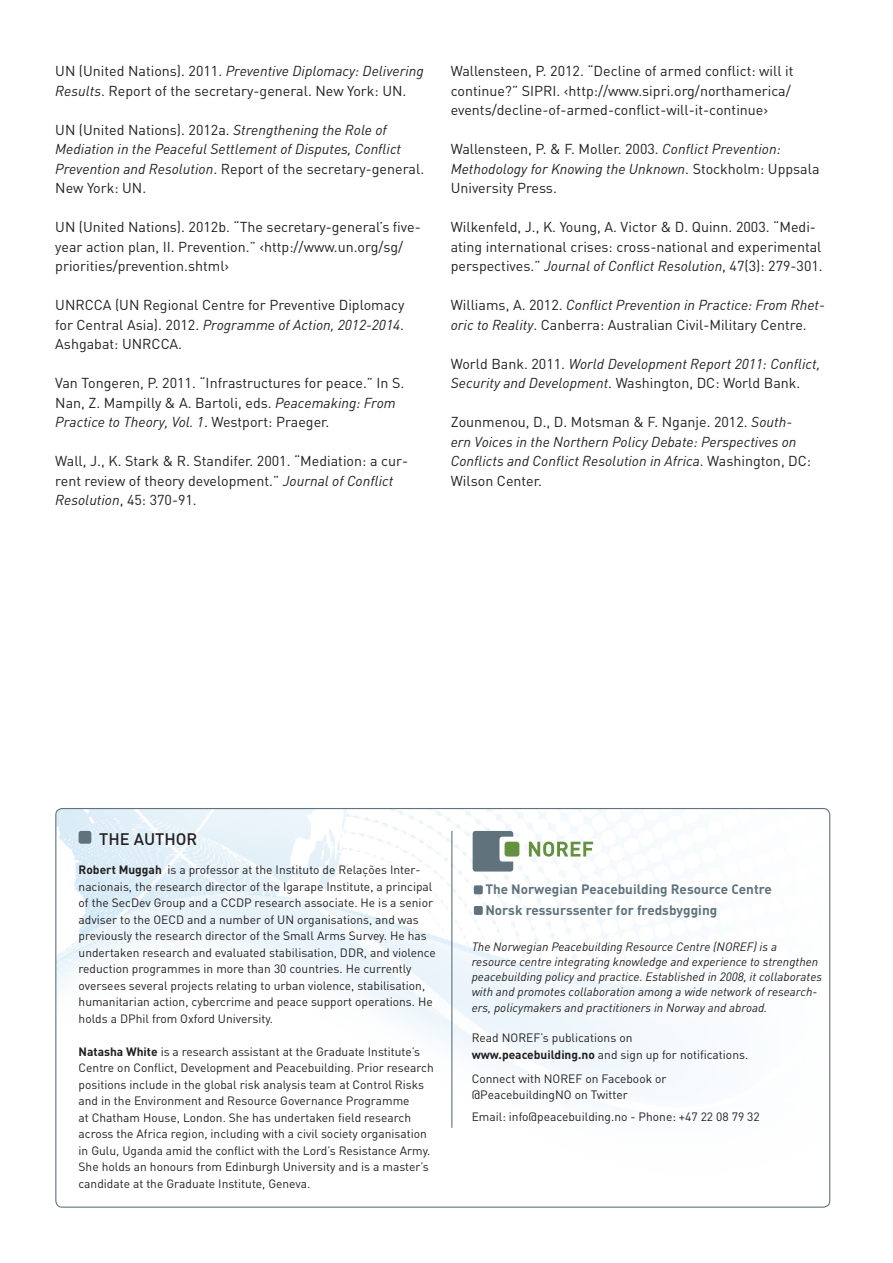
<style>
.page{position:relative;width:893px;height:1263px;background:#fff}
.page>*{position:absolute;margin:0;border:0;box-sizing:border-box;transform-origin:0 0}
.t1{font:500 16.5px "DIN";color:#231f20}
.t2{font:14.25px/19.5px "DIN";color:#231f20}
.t3{font:italic 14.25px/19.5px "DIN";color:#231f20}
.t4{font:700 13.5px/21px "DIN";color:#60737d}
.t5{font:12px/16.5px "DIN";color:#231f20}
.t6{font:italic 12px/15px "DIN";color:#231f20}
.s1{font-style:italic}
.s2{font-style:normal}
.s3{font-weight:700}
</style>
<div class="page">
<img style="left:57px;top:808px;width:773px;height:398px">
<hr style="left:451px;top:831px;width:1px;height:297px;background:#60737d">
<div style="left:79px;top:831px;width:12px;height:13px;background:#60737d;border-radius:2px"></div>
<svg style="left:529px;top:841px;width:64px;height:16px"></svg>
<div style="left:473px;top:831px;width:40px;height:40px;background:#60737d;border-radius:3px"></div>
<svg style="left:499px;top:837px;width:25px;height:24px"></svg>
<div style="left:505px;top:842px;width:14px;height:14px;background:#63913e;border-radius:3px"></div>
<div style="left:474px;top:885px;width:9px;height:9px;background:#60737d;border-radius:2px"></div>
<div style="left:474px;top:906px;width:9px;height:9px;background:#60737d;border-radius:2px"></div>
<p class="t2" style="left:55px;top:61px;width:370px">UN (United Nations). 2011. <span class="s1">Preventive Diplomacy: Delivering<br>Results</span>. Report of the secretary-general. New York: UN.</p>
<p class="t3" style="left:55px;top:119px;width:370px"><span class="s2">UN (United Nations). 2012a.</span> Strengthening the Role of Mediation in the Peaceful Settlement of Disputes, Conflict Prevention and Resolution<span class="s2">. Report of the secretary-general.<br>New York: UN.</span></p>
<p class="t2" style="left:55px;top:217px;width:367px">UN (United Nations). 2012b. “The secretary-general’s five&shy;year action plan, II. Prevention.” ‹http://www.un.org/sg/ priorities/prevention.shtml›</p>
<p class="t2" style="left:55px;top:295px;width:351px;text-align:justify">UNRCCA (UN Regional Centre for Preventive Diplomacy for Central Asia). 2012. <span class="s1">Programme of Action, 2012-2014</span>.<br>Ashgabat: UNRCCA.</p>
<p class="t2" style="left:55px;top:373px;width:351px">Van Tongeren, P. 2011. “Infrastructures for peace.” In S.<br>Nan, Z. Mampilly &amp; A. Bartoli, eds. <span class="s1">Peacemaking: From<br>Practice to Theory, Vol. 1</span>. Westport: Praeger.</p>
<p class="t2" style="left:55px;top:451px;width:354px">Wall, J., K. Stark &amp; R. Standifer. 2001. “Mediation: a cur&shy;rent review of theory development.” <span class="s1">Journal of Conflict<br>Resolution</span>, 45: 370-91.</p>
<p class="t2" style="left:451px;top:61px;width:344px">Wallensteen, P. 2012. “Decline of armed conflict: will it continue?” SIPRI. ‹http://www.sipri.org/northamerica/ events/decline-of-armed-conflict-will-it-continue›</p>
<p class="t2" style="left:451px;top:139px;width:370px">Wallensteen, P. &amp; F. Moller. 2003. <span class="s1">Conflict Prevention:<br>Methodology for Knowing the Unknown</span>. Stockholm: Uppsala<br>University Press.</p>
<p class="t2" style="left:451px;top:217px;width:373px">Wilkenfeld, J., K. Young, A. Victor &amp; D. Quinn. 2003. “Medi&shy;ating international crises: cross-national and experimental perspectives.” <span class="s1">Journal of Conflict Resolution</span>, 47(3): 279-301.</p>
<p class="t2" style="left:451px;top:295px;width:376px">Williams, A. 2012. <span class="s1">Conflict Prevention in Practice: From Rhet&shy;oric to Reality</span>. Canberra: Australian Civil-Military Centre.</p>
<p class="t3" style="left:451px;top:353px;width:371px"><span class="s2">World Bank. 2011.</span> World Development Report 2011: Conflict,<br>Security and Development<span class="s2">. Washington, DC: World Bank.</span></p>
<p class="t3" style="left:451px;top:412px;width:362px"><span class="s2">Zounmenou, D., D. Motsman &amp; F. Nganje. 2012.</span> South&shy;ern Voices in the Northern Policy Debate: Perspectives on Conflicts and Conflict Resolution in Africa<span class="s2">. Washington, DC:<br>Wilson Center.</span></p>
<h1 class="t1" style="left:99px;top:828px;width:46px">THE AUT</h1>
<h1 class="t1" style="left:164px;top:828px;width:31px">HOR</h1>
<p class="t5" style="left:79px;top:861px;width:359px"><span class="s3">Robert Muggah</span> is a professor at the Instituto de Relações Inter&shy;nacionais, the research director of the Igarape Institute, a principal of the SecDev Group and a CCDP research associate. He is a senior adviser to the OECD and a number of UN organisations, and was previously the research director of the Small Arms Survey. He has undertaken research and evaluated stabilisation, DDR, and violence reduction programmes in more than 30 countries. He currently oversees several projects relating to urban violence, stabilisation, humanitarian action, cybercrime and peace support operations. He holds a DPhil from Oxford University.</p>
<p class="t5" style="left:79px;top:1043px;width:357px"><span class="s3">Natasha White</span> is a research assistant at the Graduate Institute’s Centre on Conflict, Development and Peacebuilding. Prior research positions include in the global risk analysis team at Control Risks and in the Environment and Resource Governance Programme<br>at Chatham House, London. She has undertaken field research across the Africa region, including with a civil society organisation in Gulu, Uganda amid the conflict with the Lord’s Resistance Army.<br>She holds an honours from Edinburgh University and is a master’s candidate at the Graduate Institute, Geneva.</p>
<p class="t4" style="left:485px;top:878px;width:288px">The Norwegian Peacebuilding Resource Centre<br>Norsk ressurssenter for fredsbygging</p>
<p class="t6" style="left:472px;top:939px;width:352px">The Norwegian Peacebuilding Resource Centre (NOREF) is a resource centre integrating knowledge and experience to strengthen peacebuilding policy and practice. Established in 2008, it collaborates with and promotes collaboration among a wide network of research-</p>
<p class="t6" style="left:472px;top:1000px;width:297px">ers, policymakers and practitioners in Norway and abroad.</p>
<p class="t5" style="left:472px;top:1029px;width:278px">Read NOREF’s publications on <span class="s3">www.peacebuilding.no</span> and sign up for notifications.</p>
<p class="t5" style="left:472px;top:1070px;width:196px">Connect with NOREF on Facebook or @PeacebuildingNO on Twitter</p>
<p class="t5" style="left:472px;top:1108px;width:290px">Email: info@peacebuilding.no - Phone: +47 22 08 79 32</p>
</div>
